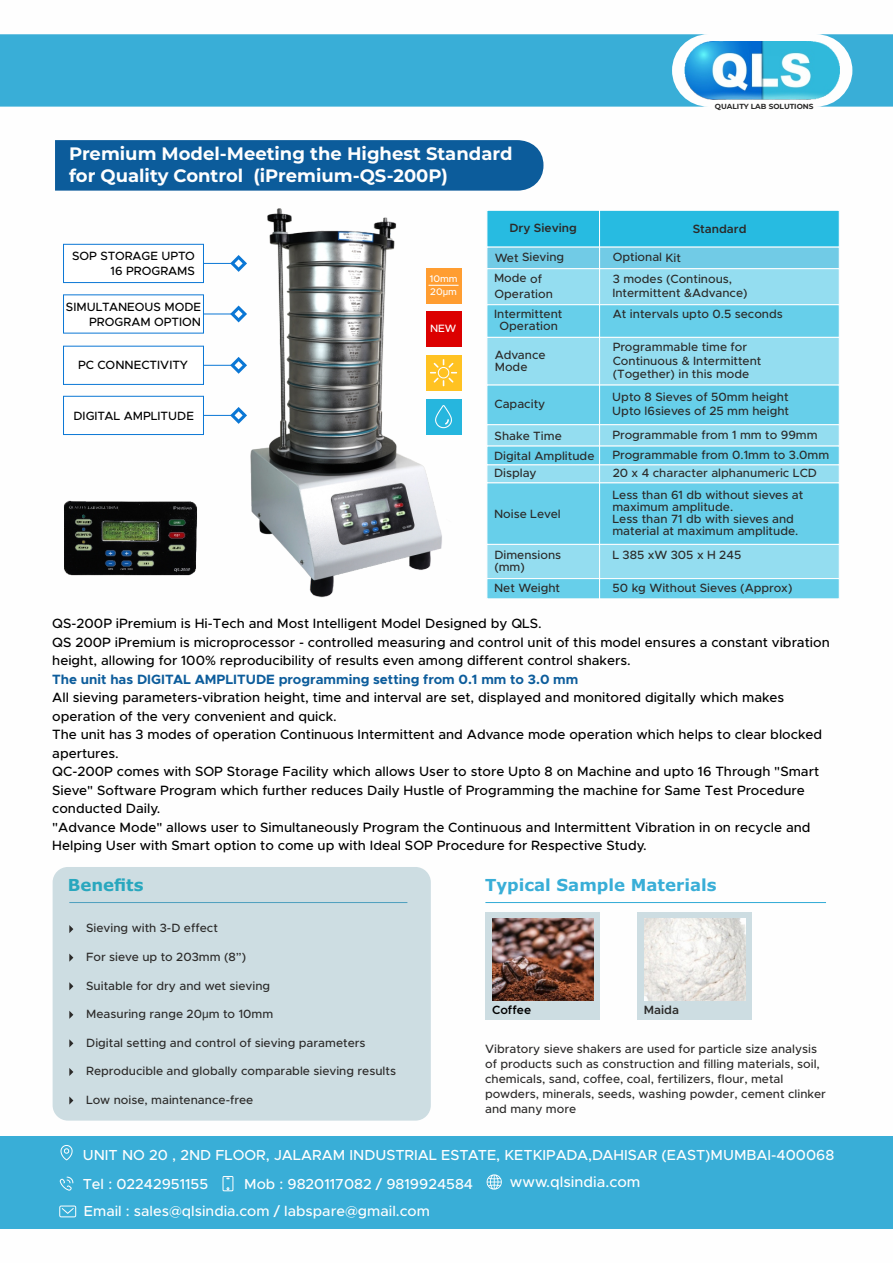
<style>
.page{position:relative;width:893px;height:1263px;background:#fff}
.page>*{position:absolute;margin:0;border:0;box-sizing:border-box;transform-origin:0 0}
.t1{font:700 18px/21.6px "Montserrat";color:#fefefe}
.t2{font:700 16.5px "Verdana";color:#39aed7}
.t3{font:700 16.5px "Verdana";color:#29a7be}
.t4{font:500 15px "Metropolis";color:#fefefe}
.t5{font:500 14.55px "Metropolis";color:#fefefe}
.t6{font:500 13.5px/18.5px "Metropolis";color:#000}
.t7{font:700 13.5px "Metropolis";color:#0c5c9b}
.t8{font:500 12px/12px "Metropolis";color:#2b2a29}
.t9{font:500 12px/14.9px "Metropolis";color:#000;text-align:right}
.t10{font:600 12px "Metropolis";color:#2b2a29}
.t11{font:600 12px "Metropolis";color:#000}
.t12{font:500 10.65px "Metropolis";color:#fefefe}
.t13{font:500 9.75px/13.5px "Metropolis";color:#fefefe}
.t14{font:700 7.35px "Montserrat";color:#2b2a29}
.s1{font-family:"Arial";font-weight:400}
.s2{font-family:"Arial Unicode MS";font-weight:400}
</style>
<div class="page">
<svg style="left:0;top:34px;width:893px;height:73px;background:#44b2d9"></svg>
<div style="left:0;top:1136px;width:893px;height:93px;background:#39aed7"></div>
<img style="left:685px;top:42px;width:155px;height:60px">
<div style="left:53px;top:867px;width:378px;height:253px;background:#cddde2;border-radius:15px"></div>
<hr style="left:69px;top:902px;width:338px;height:1px;background:#52a1bf">
<hr style="left:485px;top:902px;width:341px;height:1px;background:#39aed7">
<svg style="left:69px;top:925px;width:4px;height:8px"></svg>
<svg style="left:69px;top:953px;width:4px;height:9px"></svg>
<svg style="left:69px;top:982px;width:4px;height:8px"></svg>
<svg style="left:69px;top:1011px;width:4px;height:8px"></svg>
<svg style="left:69px;top:1039px;width:4px;height:8px"></svg>
<svg style="left:69px;top:1068px;width:4px;height:8px"></svg>
<svg style="left:69px;top:1096px;width:4px;height:8px"></svg>
<svg style="left:487px;top:210px;width:353px;height:389px;background:#79d4ec"></svg>
<div style="left:55px;top:140px;width:488px;height:51px;background:#0c5c9b"></div>
<svg style="left:63px;top:243px;width:148px;height:40px"></svg>
<svg style="left:63px;top:294px;width:148px;height:40px"></svg>
<svg style="left:63px;top:345px;width:148px;height:40px"></svg>
<svg style="left:63px;top:395px;width:148px;height:40px"></svg>
<div style="left:485px;top:912px;width:115px;height:108px;background:#cddde2"></div>
<div style="left:637px;top:912px;width:115px;height:108px;background:#cddde2"></div>
<img style="left:644px;top:918px;width:101px;height:83px">
<img style="left:492px;top:918px;width:101px;height:83px">
<img style="left:211px;top:208px;width:251px;height:390px">
<img style="left:63px;top:487px;width:149px;height:106px">
<svg style="left:60px;top:1145px;width:13px;height:16px"></svg>
<svg style="left:59px;top:1205px;width:18px;height:13px"></svg>
<svg style="left:222px;top:1176px;width:12px;height:16px"></svg>
<svg style="left:60px;top:1176px;width:13px;height:14px"></svg>
<svg style="left:487px;top:1174px;width:15px;height:15px"></svg>
<h1 class="t1" style="left:69px;top:143px;width:445px">Premium Model-Meeting the Highest Standard for Quality Control (iPremium-QS-200P)</h1>
<p class="t14" style="left:715px;top:102px;width:100px">QUALITY LAB SOLUTIONS</p>
<p class="t9" style="left:72px;top:249px;width:124px">SOP STORAGE UPTO<br>16 PROGRAMS</p>
<p class="t9" style="left:66px;top:300px;width:137px">SIMULTANEOUS MODE<br>PROGRAM OPTION</p>
<p class="t9" style="left:78px;top:358px;width:111px">PC CONNECTIVITY</p>
<p class="t9" style="left:73px;top:409px;width:122px">DIGITAL AMPLITUDE</p>
<p class="t13" style="left:430px;top:272px;width:29px">10mm<br>20<span class="s1">µ</span>m</p>
<p class="t12" style="left:430px;top:324px;width:28px">NEW</p>
<p class="t10" style="left:509px;top:222px;width:69px">Dry Sieving</p>
<p class="t10" style="left:693px;top:223px;width:55px">Standard</p>
<p class="t8" style="left:494px;top:247px;width:72px;line-height:21.1px">Wet Sieving<br>Mode of</p>
<p class="t8" style="left:494px;top:284px;width:70px;line-height:20.2px">Operation<br>Intermittent</p>
<p class="t8" style="left:499px;top:321px;width:60px">Operation</p>
<p class="t8" style="left:495px;top:350px;width:53px">Advance<br>Mode</p>
<p class="t8" style="left:494px;top:399px;width:52px">Capacity</p>
<p class="t8" style="left:494px;top:426px;width:102px;line-height:19.8px">Shake Time<br>Digital Amplitude</p>
<p class="t8" style="left:494px;top:467px;width:44px">Display</p>
<p class="t8" style="left:613px;top:252px;width:70px">Optional Kit</p>
<p class="t8" style="left:612px;top:272px;width:137px;line-height:14.4px">3 modes (Continous,<br>Intermittent &amp;Advance)</p>
<p class="t8" style="left:613px;top:309px;width:171px">At intervals upto 0.5 seconds</p>
<p class="t8" style="left:613px;top:341px;width:150px;line-height:13.5px">Programmable time for<br>Continuous &amp; Intermittent (Together) in this mode</p>
<p class="t8" style="left:612px;top:391px;width:178px;line-height:13.5px">Upto 8 Sieves of 50mm height<br>Upto l6sieves of 25 mm height</p>
<p class="t8" style="left:612px;top:425px;width:218px;line-height:20px">Programmable from 1 mm to 99mm<br>Programmable from 0.1mm to 3.0mm</p>
<p class="t8" style="left:613px;top:467px;width:206px">20 x 4 character alphanumeric LCD</p>
<p class="t8" style="left:494px;top:508px;width:68px">Noise Level</p>
<p class="t8" style="left:612px;top:489px;width:192px">Less than 61 db without sieves at maximum amplitude.<br>Less than 71 db with sieves and material at maximum amplitude.</p>
<p class="t8" style="left:494px;top:549px;width:68px">Dimensions (mm)</p>
<p class="t8" style="left:612px;top:549px;width:130px">L 385 xW 305 x H 245</p>
<p class="t8" style="left:494px;top:582px;width:68px">Net Weight</p>
<p class="t8" style="left:613px;top:582px;width:181px">50 kg Without Sieves (Approx)</p>
<p class="t6" style="left:52px;top:615px;width:779px">QS-200P iPremium is Hi-Tech and Most Intelligent Model Designed by QLS.<br>QS 200P iPremium is microprocessor - controlled measuring and control unit of this model ensures a constant vibration height, allowing for 100% reproducibility of results even among different control shakers.</p>
<p class="t7" style="left:52px;top:673px;width:528px">The unit has DIGITAL AMPLITUDE programming setting from 0.1 mm to 3.0 mm</p>
<p class="t6" style="left:52px;top:689px;width:772px">All sieving parameters-vibration height, time and interval are set, displayed and monitored digitally which makes operation of the very convenient and quick.<br>The unit has 3 modes of operation Continuous Intermittent and Advance mode operation which helps to clear blocked apertures.<br>QC-200P comes with SOP Storage Facility which allows User to store Upto 8 on Machine and upto 16 Through "Smart Sieve" Software Program which further reduces Daily Hustle of Programming the machine for Same Test Procedure conducted Daily.<br>"Advance Mode" allows user to Simultaneously Program the Continuous and Intermittent Vibration in on recycle and Helping User with Smart option to come up with Ideal SOP Procedure for Respective Study.</p>
<h2 class="t3" style="left:68px;top:878px;width:77px">Benefits</h2>
<h2 class="t2" style="left:485px;top:878px;width:233px">Typical Sample Materials</h2>
<p class="t8" style="left:86px;top:923px;width:133px">Sieving with 3-D effect</p>
<p class="t8" style="left:86px;top:951px;width:161px">For sieve up to 203mm (8”)</p>
<p class="t8" style="left:86px;top:980px;width:186px">Suitable for dry and wet sieving</p>
<p class="t8" style="left:86px;top:1008px;width:189px">Measuring range 20<span class="s2">μ</span>m to 10mm</p>
<p class="t8" style="left:86px;top:1037px;width:281px">Digital setting and control of sieving parameters</p>
<p class="t8" style="left:86px;top:1066px;width:311px">Reproducible and globally comparable sieving results</p>
<p class="t8" style="left:86px;top:1094px;width:169px">Low noise, maintenance-free</p>
<p class="t11" style="left:492px;top:1004px;width:41px">Coffee</p>
<p class="t10" style="left:644px;top:1004px;width:37px">Maida</p>
<p class="t8" style="left:485px;top:1041px;width:342px;line-height:15px">Vibratory sieve shakers are used for particle size analysis of products such as construction and filling materials, soil, chemicals, sand, coffee, coal, fertilizers, flour, metal powders, minerals, seeds, washing powder, cement clinker and many more</p>
<p class="t5" style="left:83px;top:1148px;width:753px">UNIT NO 20 , 2ND FLOOR, JALARAM INDUSTRIAL ESTATE, KETKIPADA,DAHISAR (EAST)MUMBAI-400068</p>
<p class="t5" style="left:83px;top:1177px;width:127px">Tel : 02242951155</p>
<p class="t5" style="left:244px;top:1177px;width:230px">Mob : 9820117082 / 9819924584</p>
<p class="t5" style="left:84px;top:1204px;width:347px">Email : sales@qlsindia.com / labspare@gmail.com</p>
<p class="t4" style="left:510px;top:1175px;width:132px">www.qlsindia.com</p>
</div>
